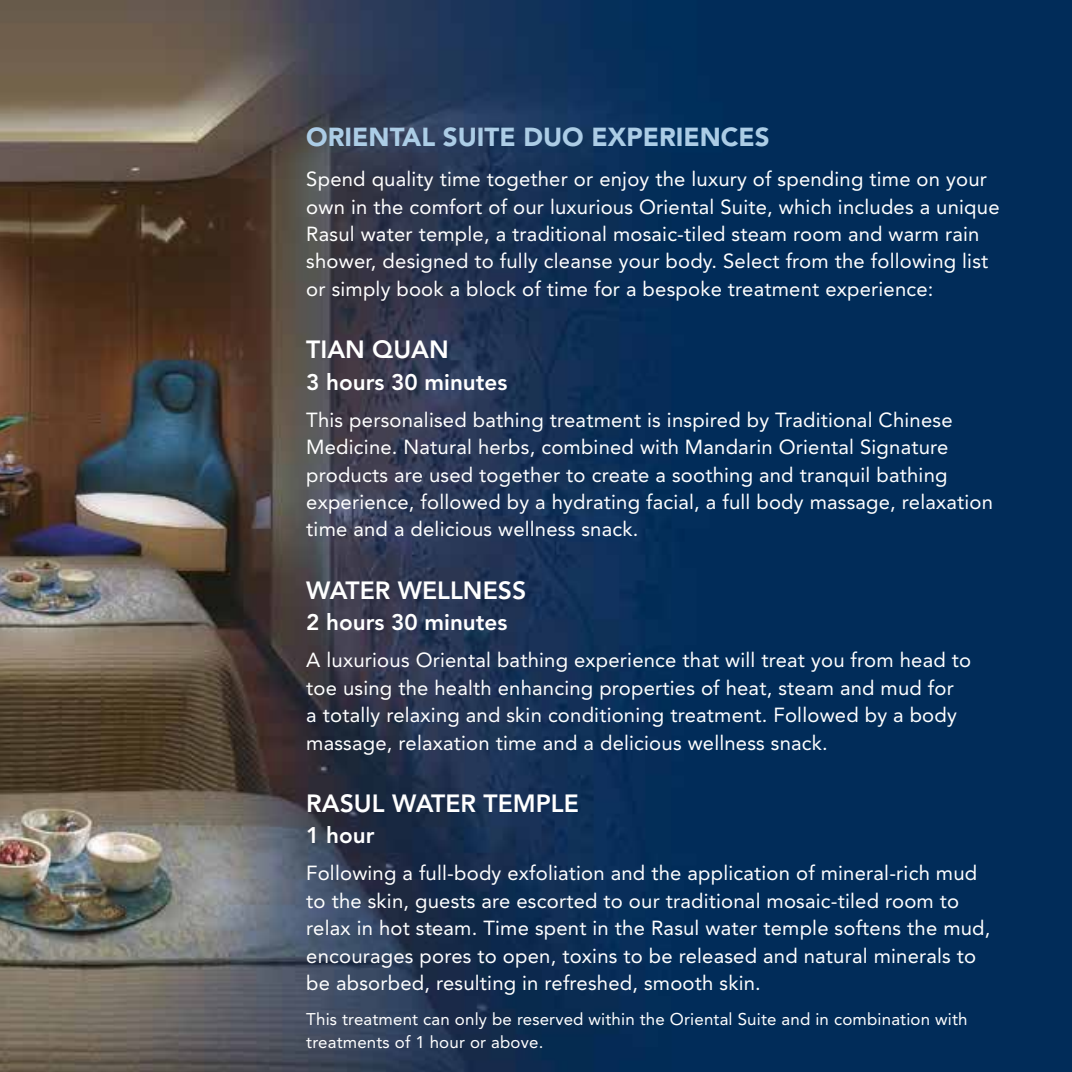
<style>
.page{position:relative;width:1072px;height:1072px;background:#fff}
.page>*{position:absolute;margin:0;border:0;box-sizing:border-box;transform-origin:0 0}
.t1{font:900 25.88px "Avenir";color:#accde6}
.t2{font:800 24.75px "Avenir";color:#fff}
.t3{font:800 22.5px "Avenir";color:#fff}
.t4{font:20.25px/27.4px "Avenir";letter-spacing:.01em;color:#fff}
.t5{font:16.88px/22.5px "Avenir";letter-spacing:.01em;color:#fff}
</style>
<div class="page">
<img style="left:0;top:0;width:1071px;height:1071px">
<p class="t1" style="left:306px;top:121px;width:465px">ORIENTAL SUITE DUO EXPERIENCES</p>
<p class="t4" style="left:306px;top:165px;width:694px">Spend quality time together or enjoy the luxury of spending time on your own in the comfort of our luxurious Oriental Suite, which includes a unique Rasul water temple, a traditional mosaic-tiled steam room and warm rain shower, designed to fully cleanse your body. Select from the following list or simply book a block of time for a bespoke treatment experience:</p>
<p class="t2" style="left:306px;top:335px;width:144px">TIAN QUAN</p>
<p class="t3" style="left:306px;top:368px;width:203px">3 hours 30 minutes</p>
<p class="t4" style="left:306px;top:406px;width:688px">This personalised bathing treatment is inspired by Traditional Chinese Medicine. Natural herbs, combined with Mandarin Oriental Signature products are used together to create a soothing and tranquil bathing experience, followed by a hydrating facial, a full body massage, relaxation time and a delicious wellness snack.</p>
<p class="t2" style="left:306px;top:575px;width:221px">WATER WELLNESS</p>
<p class="t3" style="left:306px;top:609px;width:203px">2 hours 30 minutes</p>
<p class="t4" style="left:306px;top:646px;width:666px">A luxurious Oriental bathing experience that will treat you from head to toe using the health enhancing properties of heat, steam and mud for<br>a totally relaxing and skin conditioning treatment. Followed by a body massage, relaxation time and a delicious wellness snack.</p>
<p class="t2" style="left:306px;top:788px;width:274px">RASUL WATER TEMPLE</p>
<p class="t3" style="left:306px;top:822px;width:70px">1 hour</p>
<p class="t4" style="left:306px;top:859px;width:685px">Following a full-body exfoliation and the application of mineral-rich mud to the skin, guests are escorted to our traditional mosaic-tiled room to relax in hot steam. Time spent in the Rasul water temple softens the mud, encourages pores to open, toxins to be released and natural minerals to be absorbed, resulting in refreshed, smooth skin.</p>
<p class="t5" style="left:306px;top:1008px;width:663px">This treatment can only be reserved within the Oriental Suite and in combination with treatments of 1 hour or above.</p>
</div>
